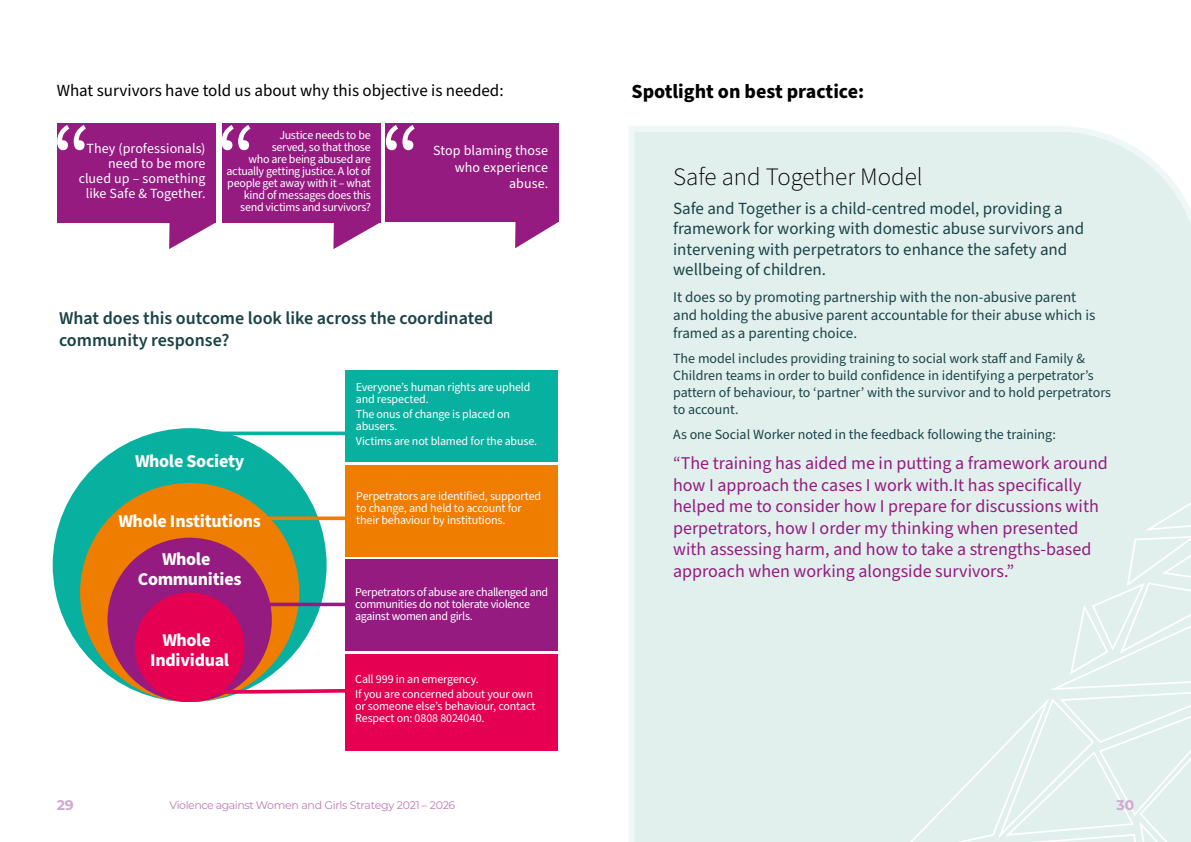
<style>
.page{position:relative;width:1191px;height:842px;background:#fff}
.page>*{position:absolute;margin:0;border:0;box-sizing:border-box;transform-origin:0 0}
.Case_study{font:300 25px "Source Sans Pro";color:#000}
.H3_bold{font:700 20px "Source Sans Pro";color:#000}
.t1{font:18px/21.6px "Source Sans Pro";color:#951b81}
.H4{font:600 18px/21.6px "Source Sans Pro";color:#1b4347}
.t2{font:700 18px/37.8px "Source Sans Pro";letter-spacing:-.02em;color:#fff;text-align:center}
.t3{font:17px/20.4px "Source Sans Pro";color:#1b4347}
.H5{font:17px "Source Sans Pro";color:#000}
.t4{font:15px/18px "Source Sans Pro";color:#1b4347}
.t5{font:14px/16.8px "Source Sans Pro";color:#1b4347}
.Body_bold{font:14px/15px "Source Sans Pro";letter-spacing:.005em;color:#fff;text-align:right}
.t6{font:700 14px "Montserrat";color:#d0a9d0}
.Infograph_box_white{font:12px/12px "Source Sans Pro";letter-spacing:-.015em;color:#fff}
.Body_bold-2{font:12px/12px "Source Sans Pro";letter-spacing:-.025em;color:#fff;text-align:right}
.t7{font:11px "Montserrat";letter-spacing:-.03em;color:#bb7cb3}
</style>
<div class="page">
<div style="left:629px;top:126px;width:562px;height:716px;background:#e1f0ed"></div>
<div style="left:892px;top:473px;width:299px;height:369px;background:#e1f0ed"></div>
<div style="left:58px;top:123px;width:158px;height:99px;background:#951b81"></div>
<svg style="left:169px;top:222px;width:47px;height:27px"></svg>
<svg style="left:57px;top:125px;width:29px;height:25px"></svg>
<div style="left:222px;top:123px;width:158px;height:99px;background:#951b81"></div>
<svg style="left:333px;top:222px;width:47px;height:27px"></svg>
<svg style="left:222px;top:125px;width:28px;height:25px"></svg>
<div style="left:386px;top:123px;width:173px;height:99px;background:#951b81"></div>
<svg style="left:515px;top:222px;width:44px;height:26px"></svg>
<svg style="left:386px;top:125px;width:29px;height:25px"></svg>
<div style="left:53px;top:428px;width:273px;height:274px;background:#08b0a0;border-radius:50%"></div>
<div style="left:80px;top:483px;width:219px;height:219px;background:#ef7d00;border-radius:50%"></div>
<div style="left:107px;top:538px;width:165px;height:164px;background:#951b81;border-radius:50%"></div>
<div style="left:135px;top:592px;width:109px;height:110px;background:#e50051;border-radius:50%"></div>
<svg style="left:217px;top:431px;width:128px;height:4px"></svg>
<svg style="left:268px;top:516px;width:77px;height:4px"></svg>
<hr style="left:230px;top:603px;width:135px;height:3px;background:#951b81">
<svg style="left:215px;top:687px;width:130px;height:9px"></svg>
<div style="left:345px;top:370px;width:212px;height:91px;background:#08b0a0"></div>
<div style="left:345px;top:465px;width:212px;height:91px;background:#ef7d00"></div>
<div style="left:345px;top:560px;width:212px;height:91px;background:#951b81"></div>
<div style="left:345px;top:655px;width:212px;height:96px;background:#e50051"></div>
<h1 class="H5" style="left:57px;top:79px;width:448px">What survivors have told us about why this objective is needed:</h1>
<p class="Body_bold" style="left:79px;top:141px;width:128px">They (professionals) need to be more clued up – something like Safe &amp; Together.</p>
<p class="Body_bold-2" style="left:226px;top:129px;width:146px">Justice needs to be<br>served, so that those<br>who are being abused are actually getting justice. A lot of people get away with it – what kind of messages does this send victims and survivors?</p>
<p class="Body_bold" style="left:433px;top:142px;width:116px;line-height:16.8px">Stop blaming those who experience abuse.</p>
<h1 class="H4" style="left:59px;top:308px;width:436px">What does this outcome look like across the coordinated community response?</h1>
<p class="t2" style="left:135px;top:442px;width:111px">Whole Society</p>
<p class="t2" style="left:118px;top:503px;width:144px">Whole Institutions<br>Whole</p>
<p class="t2" style="left:138px;top:561px;width:105px">Communities</p>
<p class="t2" style="left:150px;top:630px;width:80px;line-height:20.4px">Whole<br>Individual</p>
<p class="Infograph_box_white" style="left:356px;top:382px;width:176px">Everyone’s human rights are upheld and respected.</p>
<p class="Infograph_box_white" style="left:356px;top:409px;width:156px">The onus of change is placed on abusers.</p>
<p class="Infograph_box_white" style="left:356px;top:435px;width:183px">Victims are not blamed for the abuse.</p>
<p class="Infograph_box_white" style="left:356px;top:490px;width:186px">Perpetrators are identified, supported to change, and held to account for their behaviour by institutions.</p>
<p class="Infograph_box_white" style="left:355px;top:586px;width:195px">Perpetrators of abuse are challenged and communities do not tolerate violence against women and girls.</p>
<p class="Infograph_box_white" style="left:355px;top:673px;width:125px">Call 999 in an emergency.</p>
<p class="Infograph_box_white" style="left:355px;top:688px;width:182px">If you are concerned about your own or someone else’s behaviour, contact<br>Respect on: 0808 8024040.</p>
<h1 class="H3_bold" style="left:631px;top:78px;width:234px">Spotlight on best practice:</h1>
<p class="Case_study" style="left:673px;top:160px;width:251px">Safe and Together Model</p>
<p class="t3" style="left:673px;top:199px;width:412px">Safe and Together is a child-centred model, providing a framework for working with domestic abuse survivors and intervening with perpetrators to enhance the safety and wellbeing of children.</p>
<p class="t4" style="left:673px;top:288px;width:424px">It does so by promoting partnership with the non-abusive parent and holding the abusive parent accountable for their abuse which is framed as a parenting choice.</p>
<p class="t5" style="left:673px;top:350px;width:439px">The model includes providing training to social work staff and Family &amp; Children teams in order to build confidence in identifying a perpetrator’s pattern of behaviour, to ‘partner’ with the survivor and to hold perpetrators to account.</p>
<p class="t5" style="left:673px;top:426px;width:384px">As one Social Worker noted in the feedback following the training:</p>
<p class="t1" style="left:673px;top:453px;width:436px">“The training has aided me in putting a framework around how I approach the cases I work with.It has specifically helped me to consider how I prepare for discussions with perpetrators, how I order my thinking when presented with assessing harm, and how to take a strengths-based approach when working alongside survivors.”</p>
<p class="t6" style="left:57px;top:795px;width:19px">29</p>
<p class="t7" style="left:170px;top:797px;width:287px">Violence against Women and Girls Strategy 2021 – 2026</p>
<p class="t6" style="left:1116px;top:795px;width:19px">30</p>
</div>
